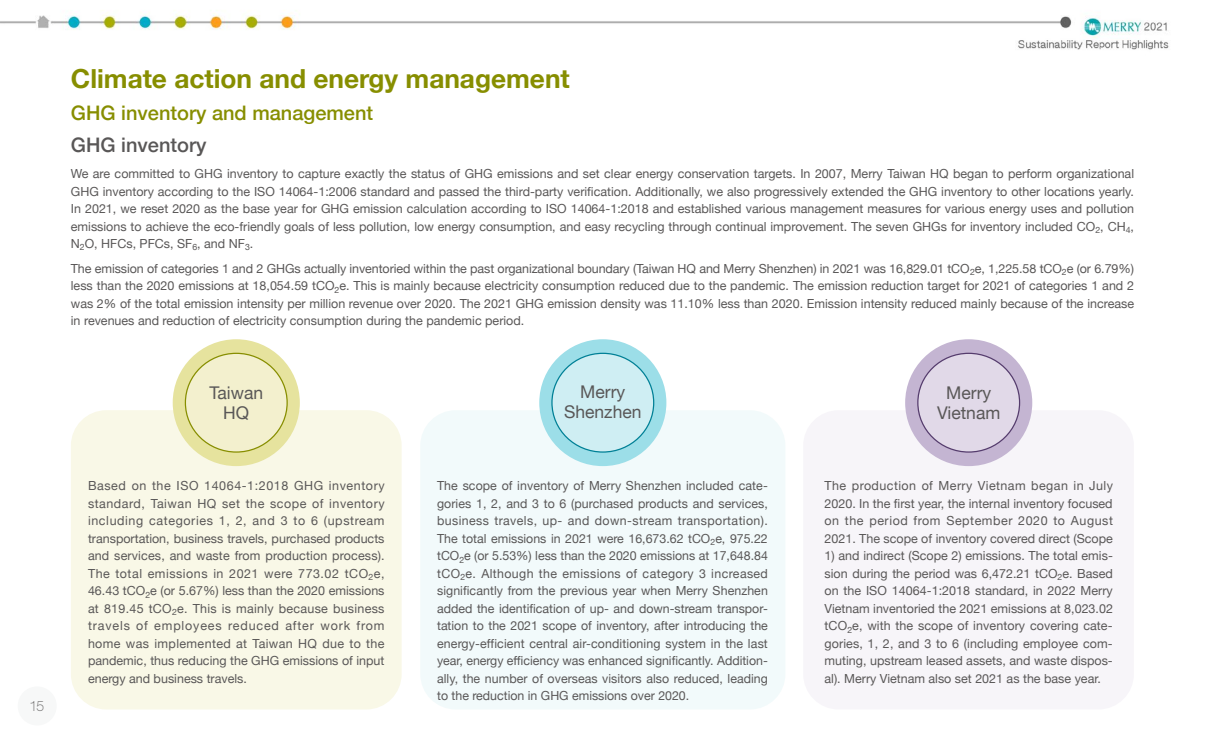
<style>
.page{position:relative;width:1205px;height:745px;background:#fff}
.page>*{position:absolute;margin:0;border:0;box-sizing:border-box;transform-origin:0 0}
.t1{font:700 26.25px "Helvetica Neue";color:#878e00}
.t2{font:500 20px "Helvetica Neue";color:#878e00}
.t3{font:500 20px "Helvetica Neue";color:#595757}
.t4{font:17.5px/20px "Helvetica Neue";color:#595757;text-align:center}
.t5{font:12.5px/17.5px "Helvetica Neue";color:#595757;text-align:justify}
.t6{font:300 12.5px "AR New Hei B5";color:#727171}
</style>
<div class="page">
<img style="left:0;top:10px;width:1169px;height:700px">
<div style="left:18px;top:686px;width:39px;height:39px;background:#f7f8f8;border-radius:50%"></div>
<div style="left:71px;top:410px;width:331px;height:299px;background:#f9f8e7;border-radius:35px"></div>
<div style="left:803px;top:410px;width:331px;height:299px;background:#f7f5f9;border-radius:35px"></div>
<div style="left:420px;top:410px;width:365px;height:299px;background:#f2fafb;border-radius:35px"></div>
<div style="left:173px;top:339px;width:127px;height:127px;background:#e6e39e;border-radius:50%"></div>
<div style="left:539px;top:339px;width:127px;height:127px;background:#9cdee8;border-radius:50%"></div>
<div style="left:905px;top:339px;width:127px;height:127px;background:#c4b5d2;border-radius:50%"></div>
<div style="left:185px;top:353px;width:102px;height:98px;background:#f3f0ce;border-radius:50%"></div>
<div style="left:552px;top:353px;width:102px;height:98px;background:#cfeef3;border-radius:50%"></div>
<div style="left:918px;top:353px;width:101px;height:98px;background:#e1d9e8;border-radius:50%"></div>
<p class="t6" style="left:30px;top:699px;width:16px">15</p>
<h1 class="t1" style="left:71px;top:58px;width:500px">Climate action and energy management</h1>
<h2 class="t2" style="left:71px;top:97px;width:304px">GHG inventory and management</h2>
<h2 class="t3" style="left:71px;top:129px;width:137px">GHG inventory</h2>
<p class="t5" style="left:71px;top:165px;width:1065px">We are committed to GHG inventory to capture exactly the status of GHG emissions and set clear energy conservation targets. In 2007, Merry Taiwan HQ began to perform organizational GHG inventory according to the ISO 14064-1:2006 standard and passed the third-party verification. Additionally, we also progressively extended the GHG inventory to other locations yearly.<br>In 2021, we reset 2020 as the base year for GHG emission calculation according to ISO 14064-1:2018 and established various management measures for various energy uses and pollution emissions to achieve the eco-friendly goals of less pollution, low energy consumption, and easy recycling through continual improvement. The seven GHGs for inventory included CO<sub>2</sub>, CH<sub>4</sub>, N<sub>2</sub>O, HFCs, PFCs, SF<sub>6</sub>, and NF<sub>3</sub>.</p>
<p class="t5" style="left:71px;top:260px;width:1065px">The emission of categories 1 and 2 GHGs actually inventoried within the past organizational boundary (Taiwan HQ and Merry Shenzhen) in 2021 was 16,829.01 tCO<sub>2</sub>e, 1,225.58 tCO<sub>2</sub>e (or 6.79%) less than the 2020 emissions at 18,054.59 tCO<sub>2</sub>e. This is mainly because electricity consumption reduced due to the pandemic. The emission reduction target for 2021 of categories 1 and 2 was 2% of the total emission intensity per million revenue over 2020. The 2021 GHG emission density was 11.10% less than 2020. Emission intensity reduced mainly because of the increase in revenues and reduction of electricity consumption during the pandemic period.</p>
<h3 class="t4" style="left:209px;top:383px;width:55px">Taiwan<br>HQ</h3>
<h3 class="t4" style="left:564px;top:382px;width:79px">Merry<br>Shenzhen</h3>
<h3 class="t4" style="left:937px;top:383px;width:65px">Merry<br>Vietnam</h3>
<p class="t5" style="left:88px;top:477px;width:298px">Based on the ISO 14064-1:2018 GHG inventory standard, Taiwan HQ set the scope of inventory including categories 1, 2, and 3 to 6 (upstream transportation, business travels, purchased products and services, and waste from production process).<br>The total emissions in 2021 were 773.02 tCO<sub>2</sub>e, 46.43 tCO<sub>2</sub>e (or 5.67%) less than the 2020 emissions at 819.45 tCO<sub>2</sub>e. This is mainly because business travels of employees reduced after work from home was implemented at Taiwan HQ due to the pandemic, thus reducing the GHG emissions of input energy and business travels.</p>
<p class="t5" style="left:437px;top:477px;width:332px">The scope of inventory of Merry Shenzhen included cate&shy;gories 1, 2, and 3 to 6 (purchased products and services, business travels, up- and down-stream transportation).<br>The total emissions in 2021 were 16,673.62 tCO<sub>2</sub>e, 975.22 tCO<sub>2</sub>e (or 5.53%) less than the 2020 emissions at 17,648.84 tCO<sub>2</sub>e. Although the emissions of category 3 increased significantly from the previous year when Merry Shenzhen added the identification of up- and down-stream transpor&shy;tation to the 2021 scope of inventory, after introducing the energy-efficient central air-conditioning system in the last year, energy efficiency was enhanced significantly. Addition&shy;ally, the number of overseas visitors also reduced, leading to the reduction in GHG emissions over 2020.</p>
<p class="t5" style="left:824px;top:477px;width:290px">The production of Merry Vietnam began in July 2020. In the first year, the internal inventory focused on the period from September 2020 to August 2021. The scope of inventory covered direct (Scope</p>
<p class="t5" style="left:824px;top:547px;width:290px">1) and indirect (Scope 2) emissions. The total emis&shy;sion during the period was 6,472.21 tCO<sub>2</sub>e. Based on the ISO 14064-1:2018 standard, in 2022 Merry Vietnam inventoried the 2021 emissions at 8,023.02 tCO<sub>2</sub>e, with the scope of inventory covering cate&shy;gories, 1, 2, and 3 to 6 (including employee com&shy;muting, upstream leased assets, and waste dispos&shy;al). Merry Vietnam also set 2021 as the base year.</p>
</div>
